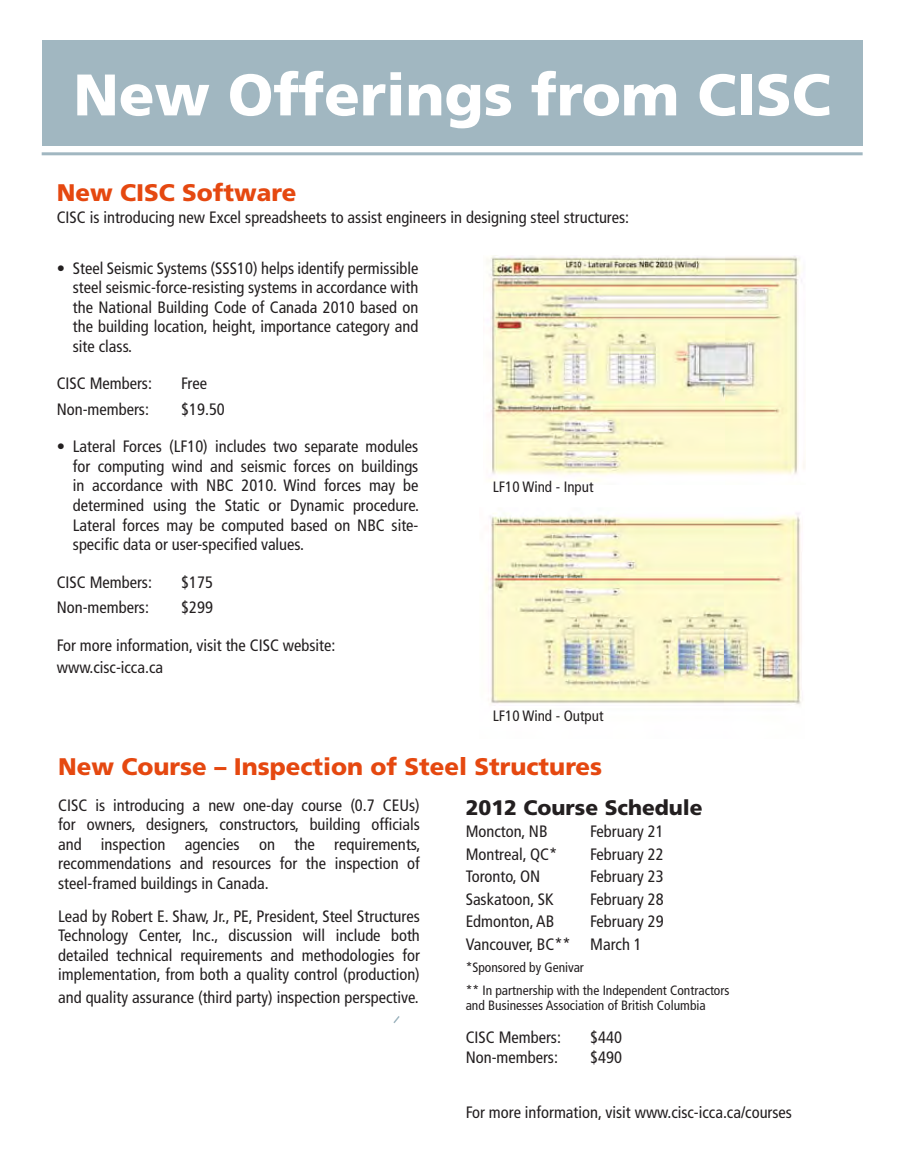
<style>
.page{position:relative;width:905px;height:1175px;background:#fff}
.page>*{position:absolute;margin:0;border:0;box-sizing:border-box;transform-origin:0 0}
.t1{font:900 58.5px "Frutiger";color:#fff}
.t2{font:900 24px "Frutiger";color:#e54810}
.t3{font:900 21px "Frutiger";color:#231f20}
.t4{font:condensed 16.5px/19.5px "Frutiger";color:#231f20;text-align:justify}
.t5{font:condensed 15px "Frutiger";color:#231f20}
.t6{font:condensed 13.5px/22.5px "Frutiger";color:#231f20}
</style>
<div class="page">
<div style="left:42px;top:40px;width:820px;height:106px;background:#a1b7c1"></div>
<svg style="left:393px;top:1016px;width:7px;height:7px"></svg>
<img style="left:487px;top:256px;width:318px;height:225px">
<img style="left:486px;top:513px;width:316px;height:192px">
<hr style="left:42px;top:152px;width:820px;height:3px;background:#a1b7c1">
<h1 class="t1" style="left:73px;top:60px;width:758px">New Offerings from CISC</h1>
<h2 class="t2" style="left:57px;top:178px;width:241px">New CISC Software</h2>
<p class="t4" style="left:57px;top:208px;width:574px">CISC is introducing new Excel spreadsheets to assist engineers in designing steel structures:</p>
<p class="t4" style="left:73px;top:258px;width:347px;text-indent:-16px">• Steel Seismic Systems (SSS10) helps identify permissible steel seismic-force-resisting systems in accordance with the National Building Code of Canada 2010 based on the building location, height, importance category and site class.</p>
<p class="t4" style="left:57px;top:374px;width:97px">CISC Members:</p>
<p class="t4" style="left:181px;top:374px;width:27px">Free</p>
<p class="t4" style="left:57px;top:399px;width:94px">Non-members:</p>
<p class="t4" style="left:181px;top:399px;width:45px">$19.50</p>
<p class="t4" style="left:73px;top:437px;width:347px;text-indent:-16px">• Lateral Forces (LF10) includes two separate modules for computing wind and seismic forces on buildings in accordance with NBC 2010. Wind forces may be determined using the Static or Dynamic procedure.<br>Lateral forces may be computed based on NBC site&shy;specific data or user-specified values.</p>
<p class="t4" style="left:57px;top:572px;width:97px">CISC Members:</p>
<p class="t4" style="left:181px;top:572px;width:33px">$175</p>
<p class="t4" style="left:57px;top:597px;width:94px">Non-members:</p>
<p class="t4" style="left:181px;top:597px;width:33px">$299</p>
<p class="t4" style="left:57px;top:633px;width:280px;line-height:22.5px">For more information, visit the CISC website: www.cisc-icca.ca</p>
<p class="t5" style="left:492px;top:477px;width:102px">LF10 Wind - Input</p>
<p class="t5" style="left:492px;top:706px;width:112px">LF10 Wind - Output</p>
<h2 class="t2" style="left:58px;top:751px;width:545px">New Course – Inspection of Steel Structures</h2>
<p class="t4" style="left:58px;top:795px;width:364px">CISC is introducing a new one-day course (0.7 CEUs) for owners, designers, constructors, building officials and inspection agencies on the requirements, recommendations and resources for the inspection of steel-framed buildings in Canada.</p>
<p class="t4" style="left:58px;top:906px;width:363px">Lead by Robert E. Shaw, Jr., PE, President, Steel Structures Technology Center, Inc., discussion will include both detailed technical requirements and methodologies for implementation, from both a quality control (production)</p>
<p class="t4" style="left:58px;top:987px;width:362px">and quality assurance (third party) inspection perspective.</p>
<p class="t3" style="left:465px;top:795px;width:239px">2012 Course Schedule</p>
<p class="t4" style="left:465px;top:822px;width:83px">Moncton, NB</p>
<p class="t4" style="left:590px;top:822px;width:75px">February 21</p>
<p class="t4" style="left:465px;top:844px;width:93px">Montreal, QC*</p>
<p class="t4" style="left:590px;top:844px;width:75px">February 22</p>
<p class="t4" style="left:465px;top:867px;width:76px">Toronto, ON</p>
<p class="t4" style="left:590px;top:867px;width:75px">February 23</p>
<p class="t4" style="left:465px;top:889px;width:89px">Saskatoon, SK</p>
<p class="t4" style="left:590px;top:889px;width:75px">February 28</p>
<p class="t4" style="left:465px;top:912px;width:90px">Edmonton, AB</p>
<p class="t4" style="left:465px;top:910px;width:200px;line-height:22.5px;text-indent:124px">February 29<br>Vancouver, BC** March 1</p>
<p class="t6" style="left:465px;top:956px;width:265px">*Sponsored by Genivar<br>** In partnership with the Independent Contractors</p>
<p class="t6" style="left:465px;top:994px;width:241px">and Businesses Association of British Columbia</p>
<p class="t4" style="left:465px;top:1027px;width:97px">CISC Members:</p>
<p class="t4" style="left:590px;top:1027px;width:33px">$440</p>
<p class="t4" style="left:465px;top:1047px;width:94px">Non-members:</p>
<p class="t4" style="left:590px;top:1047px;width:33px">$490</p>
<p class="t4" style="left:465px;top:1102px;width:328px">For more information, visit www.cisc-icca.ca/courses</p>
</div>
